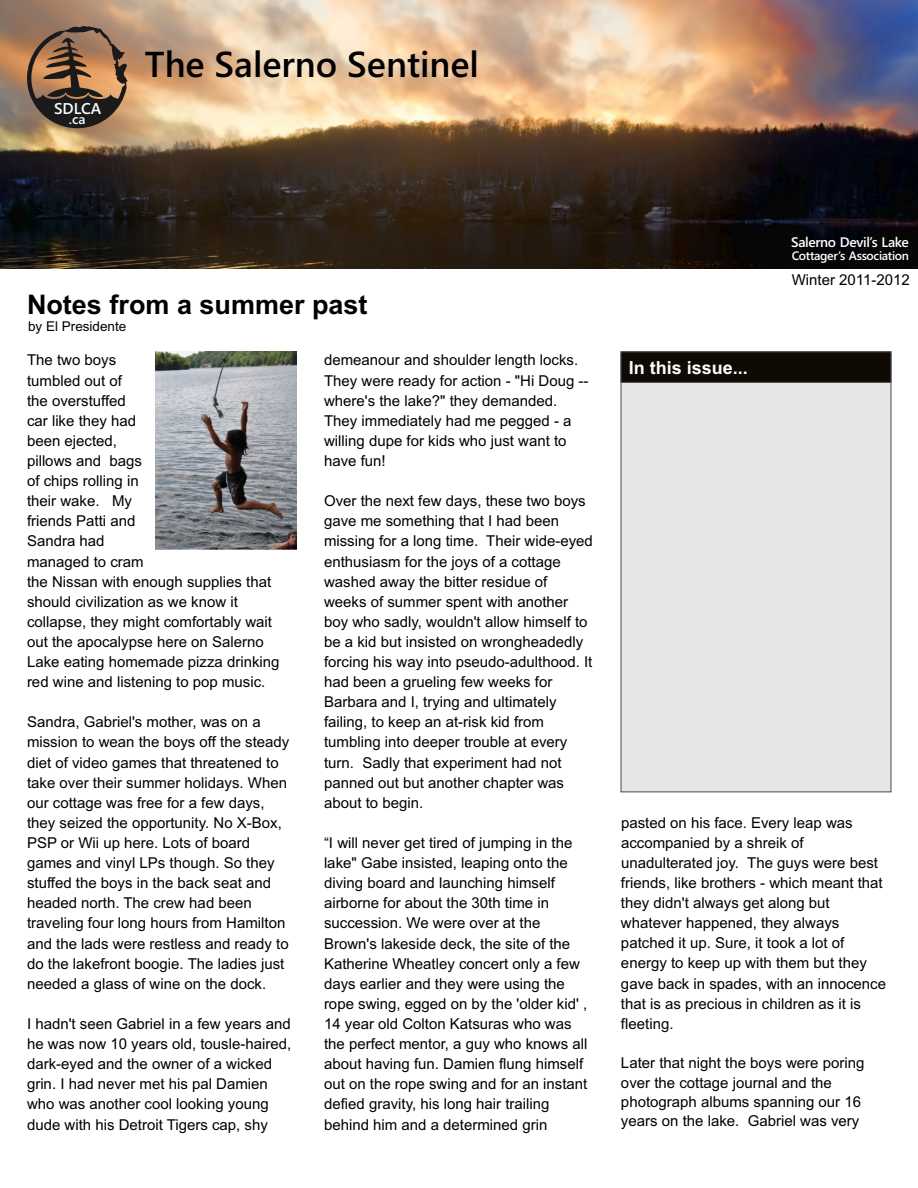
<style>
.page{position:relative;width:918px;height:1188px;background:#fff}
.page>*{position:absolute;margin:0;border:0;box-sizing:border-box;transform-origin:0 0}
.t1{font:600 36px "Segoe UI";color:#000}
.t2{font:700 27px "Arial";color:#000}
.t3{font:700 18px "Arial";color:#fff}
.t4{font:600 15.6px "Segoe UI";color:#fafafa}
.t5{font:15px/20.1px "Arial";color:#000}
.t6{font:600 13.8px "Segoe UI";letter-spacing:-.025em;color:#fff}
.t7{font:13.5px "Arial";color:#000}
.t8{font:600 13.5px "Segoe UI";color:#fafafa}
.t9{font:600 12.3px "Segoe UI";letter-spacing:-.025em;color:#fff}
</style>
<div class="page">
<img style="left:0;top:0;width:918px;height:268px">
<svg style="left:27px;top:26px;width:101px;height:102px;background:#7c5d45"></svg>
<div style="left:620px;top:383px;width:272px;height:410px;background:#e6e6e6"></div>
<img style="left:155px;top:352px;width:142px;height:198px">
<svg style="left:620px;top:351px;width:272px;height:32px;background:#15100a"></svg>
<p class="t4" style="left:54px;top:102px;width:49px">SDLCA</p>
<p class="t8" style="left:69px;top:114px;width:18px">.ca</p>
<h1 class="t1" style="left:145px;top:51px;width:336px">The Salerno Sentinel</h1>
<h2 class="t2" style="left:27px;top:294px;width:342px">Notes from a summer past</h2>
<p class="t7" style="left:28px;top:321px;width:100px">by El Presidente</p>
<p class="t5" style="left:27px;top:352px;width:254px">The two boys<br>tumbled out of<br>the overstuffed<br>car like they had<br>been ejected,<br>pillows and bags<br>of chips rolling in<br>their wake. My<br>friends Patti and<br>Sandra had<br>managed to cram<br>the Nissan with enough supplies that should civilization as we know it collapse, they might comfortably wait out the apocalypse here on Salerno<br>Lake eating homemade pizza drinking red wine and listening to pop music.</p>
<p class="t5" style="left:27px;top:713px;width:264px">Sandra, Gabriel's mother, was on a mission to wean the boys off the steady diet of video games that threatened to take over their summer holidays. When our cottage was free for a few days, they seized the opportunity. No X-Box, PSP or Wii up here. Lots of board games and vinyl LPs though. So they stuffed the boys in the back seat and headed north. The crew had been traveling four long hours from Hamilton and the lads were restless and ready to do the lakefront boogie. The ladies just needed a glass of wine on the dock.</p>
<p class="t5" style="left:27px;top:1015px;width:266px">I hadn't seen Gabriel in a few years and he was now 10 years old, tousle-haired, dark-eyed and the owner of a wicked grin. I had never met his pal Damien who was another cool looking young dude with his Detroit Tigers cap, shy</p>
<p class="t5" style="left:324px;top:352px;width:266px">demeanour and shoulder length locks.<br>They were ready for action - "Hi Doug -- where's the lake?" they demanded.<br>They immediately had me pegged - a willing dupe for kids who just want to have fun!</p>
<p class="t5" style="left:324px;top:492px;width:270px">Over the next few days, these two boys gave me something that I had been missing for a long time. Their wide-eyed enthusiasm for the joys of a cottage washed away the bitter residue of weeks of summer spent with another boy who sadly, wouldn't allow himself to be a kid but insisted on wrongheadedly forcing his way into pseudo-adulthood. It had been a grueling few weeks for Barbara and I, trying and ultimately failing, to keep an at-risk kid from tumbling into deeper trouble at every turn. Sadly that experiment had not panned out but another chapter was about to begin.</p>
<p class="t5" style="left:324px;top:834px;width:265px">“I will never get tired of jumping in the lake" Gabe insisted, leaping onto the diving board and launching himself airborne for about the 30th time in succession. We were over at the Brown's lakeside deck, the site of the Katherine Wheatley concert only a few days earlier and they were using the rope swing, egged on by the 'older kid' , 14 year old Colton Katsuras who was the perfect mentor, a guy who knows all about having fun. Damien flung himself out on the rope swing and for an instant defied gravity, his long hair trailing behind him and a determined grin</p>
<p class="t6" style="left:791px;top:237px;width:119px">Salerno Devil’s Lake</p>
<p class="t9" style="left:792px;top:251px;width:119px">Cottager’s Association</p>
<p class="t3" style="left:629px;top:361px;width:121px">In this issue...</p>
<p class="t5" style="left:792px;top:271px;width:120px">Winter 2011-2012</p>
<p class="t5" style="left:621px;top:814px;width:267px">pasted on his face. Every leap was accompanied by a shreik of unadulterated joy. The guys were best friends, like brothers - which meant that they didn't always get along but whatever happened, they always patched it up. Sure, it took a lot of energy to keep up with them but they gave back in spades, with an innocence that is as precious in children as it is fleeting.</p>
<p class="t5" style="left:621px;top:1055px;width:245px;line-height:19.5px">Later that night the boys were poring over the cottage journal and the photograph albums spanning our 16 years on the lake. Gabriel was very</p>
</div>
